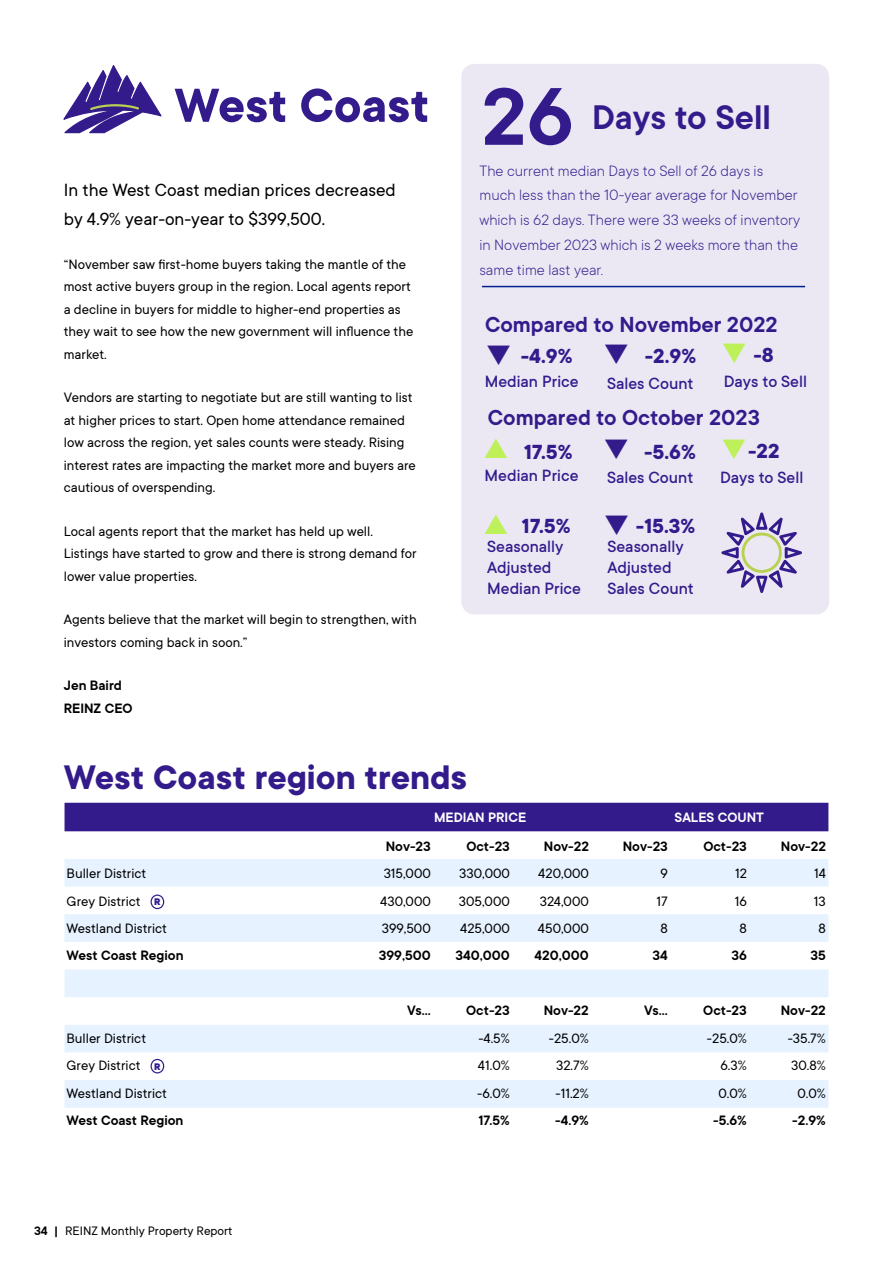
<style>
.page{position:relative;width:893px;height:1263px;background:#fff}
.page>*{position:absolute;margin:0;border:0;box-sizing:border-box;transform-origin:0 0}
.t1{font:600 90px "TT Commons";color:#331b8c}
.t2{font:700 52.5px "TT Commons";color:#331b8c}
.t3{font:600 37.65px "TT Commons";color:#331b8c}
.t4{font:700 37.5px "TT Commons";color:#331b8c}
.t5{font:600 24px "TT Commons";color:#331b8c}
.t6{font:700 22.5px "TT Commons";color:#331b8c}
.t7{font:19.5px/29.2px "TT Commons";color:#000}
.t8{font:500 18px/21px "TT Commons";color:#331b8c}
.t9{font:300 16.5px/24.8px "TT Commons";color:#331b8c}
.t10{font:15px/22.5px "TT Commons";color:#000}
.t11{font:600 15px/22.5px "TT Commons";color:#000}
.t12{font:600 15px "TT Commons";color:#fff}
.t13{font:13.5px "TT Commons";color:#000}
.t14{font:800 10.65px "TT Commons";color:#331c8c}
.s1{color:#bef05a}
.s2{font-weight:600}
</style>
<div class="page">
<svg style="left:63px;top:65px;width:99px;height:69px"></svg>
<div style="left:65px;top:803px;width:763px;height:28px;background:#331b8c"></div>
<svg style="left:65px;top:859px;width:763px;height:249px;fill:#e6f2ff"></svg>
<div style="left:461px;top:64px;width:368px;height:550px;background:#ebe8f4;border-radius:13px"></div>
<hr style="left:482px;top:286px;width:323px;height:1px;background:#031f8f">
<svg style="left:721px;top:512px;width:81px;height:81px"></svg>
<svg style="left:151px;top:894px;width:13px;height:15px"></svg>
<svg style="left:151px;top:1059px;width:13px;height:14px"></svg>
<h2 class="t2" style="left:174px;top:71px;width:257px">West Coast</h2>
<h3 class="t7" style="left:64px;top:175px;width:333px">In the West Coast median prices decreased by 4.9% year-on-year to $399,500.</h3>
<p class="t10" style="left:64px;top:252px;width:351px">“November saw first-home buyers taking the mantle of the most active buyers group in the region. Local agents report a decline in buyers for middle to higher-end properties as they wait to see how the new government will influence the market.</p>
<p class="t10" style="left:64px;top:386px;width:354px">Vendors are starting to negotiate but are still wanting to list at higher prices to start. Open home attendance remained low across the region, yet sales counts were steady. Rising interest rates are impacting the market more and buyers are cautious of overspending.</p>
<p class="t10" style="left:64px;top:519px;width:354px">Local agents report that the market has held up well.<br>Listings have started to grow and there is strong demand for lower value properties.</p>
<p class="t10" style="left:64px;top:608px;width:354px">Agents believe that the market will begin to strengthen, with investors coming back in soon.”</p>
<p class="t11" style="left:64px;top:674px;width:70px">Jen Baird<br>REINZ CEO</p>
<h1 class="t1" style="left:481px;top:59px;width:94px">26</h1>
<p class="t9" style="left:479px;top:157px;width:322px">The current median Days to Sell of 26 days is much less than the 10-year average for November which is 62 days. There were 33 weeks of inventory in November 2023 which is 2 weeks more than the same time last year.</p>
<h3 class="t3" style="left:592px;top:93px;width:180px">Days to Sell</h3>
<h3 class="t5" style="left:485px;top:310px;width:294px">Compared to November 2022</h3>
<p class="t8" style="left:485px;top:370px;width:95px">Median Price</p>
<p class="t8" style="left:607px;top:372px;width:88px">Sales Count</p>
<p class="t8" style="left:724px;top:370px;width:85px">Days to Sell</p>
<h3 class="t6" style="left:485px;top:341px;width:290px">❑ -4.9% ❑ -2.9% <span class="s1">❑</span> -8</h3>
<h3 class="t5" style="left:488px;top:403px;width:274px">Compared to October 2023</h3>
<h3 class="t6" style="left:524px;top:437px;width:257px">17.5% ❑ -5.6% <span class="s1">❑</span>-22</h3>
<p class="t8" style="left:485px;top:465px;width:95px">Median Price</p>
<p class="t8" style="left:607px;top:466px;width:88px">Sales Count</p>
<p class="t8" style="left:720px;top:466px;width:85px">Days to Sell</p>
<h3 class="t6" style="left:522px;top:511px;width:50px">17.5%</h3>
<h3 class="t6" style="left:636px;top:511px;width:61px">-15.3%</h3>
<p class="t8" style="left:487px;top:536px;width:95px">Seasonally<br>Adjusted<br>Median Price</p>
<p class="t8" style="left:607px;top:536px;width:88px">Seasonally<br>Adjusted<br>Sales Count</p>
<h3 class="t4" style="left:64px;top:752px;width:405px">West Coast region trends</h3>
<p class="t12" style="left:434px;top:808px;width:94px">MEDIAN PRICE</p>
<p class="t12" style="left:675px;top:808px;width:91px">SALES COUNT</p>
<p class="t11" style="left:386px;top:834px;width:47px">Nov-23</p>
<p class="t11" style="left:466px;top:834px;width:45px">Oct-23</p>
<p class="t11" style="left:544px;top:834px;width:47px">Nov-22</p>
<p class="t11" style="left:623px;top:834px;width:47px">Nov-23</p>
<p class="t11" style="left:703px;top:834px;width:45px">Oct-23</p>
<p class="t11" style="left:781px;top:834px;width:47px">Nov-22</p>
<p class="t10" style="left:67px;top:862px;width:81px">Buller District</p>
<p class="t10" style="left:384px;top:862px;width:49px">315,000</p>
<p class="t10" style="left:459px;top:862px;width:52px">330,000</p>
<p class="t10" style="left:538px;top:862px;width:52px">420,000</p>
<p class="t10" style="left:660px;top:862px;width:9px">9</p>
<p class="t10" style="left:735px;top:862px;width:13px">12</p>
<p class="t10" style="left:814px;top:862px;width:13px">14</p>
<p class="t10" style="left:67px;top:889px;width:76px">Grey District</p>
<p class="t10" style="left:380px;top:889px;width:52px">430,000</p>
<p class="t10" style="left:459px;top:889px;width:52px">305,000</p>
<p class="t10" style="left:540px;top:889px;width:51px">324,000</p>
<p class="t10" style="left:657px;top:889px;width:13px">17</p>
<p class="t10" style="left:735px;top:889px;width:14px">16</p>
<p class="t10" style="left:814px;top:889px;width:13px">13</p>
<p class="t10" style="left:67px;top:917px;width:102px">Westland District</p>
<p class="t10" style="left:382px;top:917px;width:50px">399,500</p>
<p class="t10" style="left:460px;top:917px;width:51px">425,000</p>
<p class="t10" style="left:538px;top:917px;width:52px">450,000</p>
<p class="t10" style="left:660px;top:917px;width:9px">8</p>
<p class="t10" style="left:739px;top:917px;width:9px">8</p>
<p class="t10" style="left:818px;top:917px;width:9px">8</p>
<p class="t11" style="left:67px;top:944px;width:118px">West Coast Region</p>
<p class="t11" style="left:379px;top:944px;width:53px">399,500</p>
<p class="t11" style="left:456px;top:944px;width:56px">340,000</p>
<p class="t11" style="left:535px;top:944px;width:56px">420,000</p>
<p class="t11" style="left:653px;top:944px;width:17px">34</p>
<p class="t11" style="left:731px;top:944px;width:17px">36</p>
<p class="t11" style="left:810px;top:944px;width:17px">35</p>
<p class="t14" style="left:154px;top:895px;width:8px">R</p>
<p class="t11" style="left:407px;top:999px;width:25px">Vs…</p>
<p class="t11" style="left:466px;top:999px;width:45px">Oct-23</p>
<p class="t11" style="left:544px;top:999px;width:47px">Nov-22</p>
<p class="t11" style="left:644px;top:999px;width:25px">Vs…</p>
<p class="t11" style="left:703px;top:999px;width:45px">Oct-23</p>
<p class="t11" style="left:781px;top:999px;width:47px">Nov-22</p>
<p class="t10" style="left:67px;top:1026px;width:81px">Buller District</p>
<p class="t10" style="left:478px;top:1026px;width:33px">-4.5%</p>
<p class="t10" style="left:549px;top:1026px;width:41px">-25.0%</p>
<p class="t10" style="left:707px;top:1026px;width:41px">-25.0%</p>
<p class="t10" style="left:788px;top:1026px;width:40px">-35.7%</p>
<p class="t10" style="left:67px;top:1054px;width:76px">Grey District</p>
<p class="t10" style="left:478px;top:1054px;width:33px">41.0%</p>
<p class="t10" style="left:556px;top:1054px;width:34px">32.7%</p>
<p class="t10" style="left:720px;top:1054px;width:28px">6.3%</p>
<p class="t10" style="left:791px;top:1054px;width:36px">30.8%</p>
<p class="t10" style="left:67px;top:1081px;width:102px">Westland District</p>
<p class="t10" style="left:477px;top:1081px;width:34px">-6.0%</p>
<p class="t10" style="left:555px;top:1081px;width:35px">-11.2%</p>
<p class="t10" style="left:718px;top:1081px;width:30px">0.0%</p>
<p class="t10" style="left:797px;top:1081px;width:30px">0.0%</p>
<p class="t11" style="left:67px;top:1108px;width:118px">West Coast Region</p>
<p class="t11" style="left:478px;top:1108px;width:33px">17.5%</p>
<p class="t11" style="left:555px;top:1108px;width:35px">-4.9%</p>
<p class="t11" style="left:713px;top:1108px;width:35px">-5.6%</p>
<p class="t11" style="left:792px;top:1108px;width:35px">-2.9%</p>
<p class="t14" style="left:154px;top:1059px;width:8px">R</p>
<p class="t13" style="left:34px;top:1223px;width:200px"><span class="s2">34 |</span> REINZ Monthly Property Report</p>
</div>
